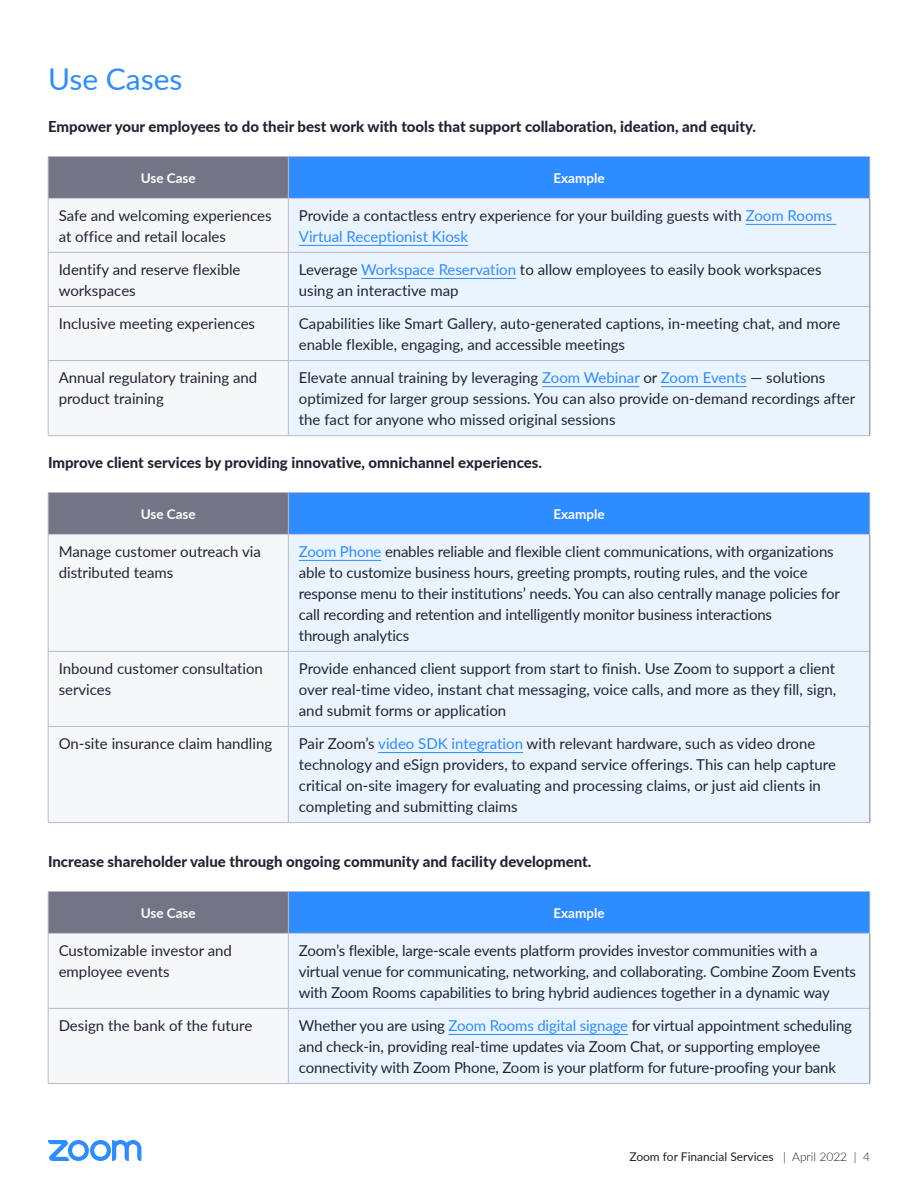
<style>
.page{position:relative;width:918px;height:1188px;background:#fff}
.page>*{position:absolute;margin:0;border:0;box-sizing:border-box;transform-origin:0 0}
._20_28_H3{font:30px "Lato";color:#2d8cff}
._10_14_Body{font:15px/21px "Lato";letter-spacing:-.005em;color:#232333}
._10_14_Body-2{font:800 15px "Lato";color:#232333}
._10_14_Body-3{font:700 13.5px "Lato";color:#fff}
.t1{font:12px "Lato";color:#231f20}
.s1{color:#2d8cff}
.s2{font-weight:300}
</style>
<div class="page">
<svg style="left:48px;top:1140px;width:93px;height:21px"></svg>
<div style="left:48px;top:157px;width:240px;height:41px;background:#747487"></div>
<div style="left:288px;top:157px;width:582px;height:41px;background:#2d8cff"></div>
<div style="left:49px;top:199px;width:239px;height:236px;background:#f6f7f9"></div>
<div style="left:289px;top:199px;width:581px;height:236px;background:#eaf4ff"></div>
<hr style="left:48px;top:156px;width:240px;height:1px;background:#babacc">
<hr style="left:48px;top:157px;width:1px;height:41px;background:#babacc">
<hr style="left:288px;top:156px;width:582px;height:1px;background:#babacc">
<hr style="left:288px;top:157px;width:1px;height:41px;background:#babacc">
<hr style="left:870px;top:157px;width:1px;height:41px;background:#babacc">
<hr style="left:48px;top:198px;width:240px;height:1px;background:#babacc">
<hr style="left:48px;top:199px;width:1px;height:53px;background:#babacc">
<hr style="left:288px;top:198px;width:582px;height:1px;background:#babacc">
<hr style="left:288px;top:199px;width:1px;height:53px;background:#babacc">
<hr style="left:48px;top:252px;width:240px;height:1px;background:#babacc">
<hr style="left:48px;top:253px;width:1px;height:53px;background:#babacc">
<hr style="left:288px;top:252px;width:582px;height:1px;background:#babacc">
<hr style="left:288px;top:253px;width:1px;height:53px;background:#babacc">
<hr style="left:48px;top:306px;width:240px;height:1px;background:#babacc">
<hr style="left:48px;top:307px;width:1px;height:53px;background:#babacc">
<hr style="left:288px;top:306px;width:582px;height:1px;background:#babacc">
<hr style="left:288px;top:307px;width:1px;height:53px;background:#babacc">
<hr style="left:48px;top:360px;width:240px;height:1px;background:#babacc">
<hr style="left:48px;top:361px;width:1px;height:74px;background:#babacc">
<hr style="left:288px;top:360px;width:582px;height:1px;background:#babacc">
<hr style="left:288px;top:361px;width:1px;height:74px;background:#babacc">
<hr style="left:48px;top:435px;width:240px;height:1px;background:#babacc">
<hr style="left:288px;top:435px;width:582px;height:1px;background:#babacc">
<hr style="left:870px;top:199px;width:1px;height:53px;background:#808285">
<hr style="left:870px;top:252px;width:1px;height:54px;background:#808285">
<hr style="left:870px;top:306px;width:1px;height:55px;background:#808285">
<hr style="left:870px;top:361px;width:1px;height:74px;background:#808285">
<hr style="left:746px;top:224px;width:90px;height:1px;background:#2d8cff">
<hr style="left:299px;top:245px;width:169px;height:1px;background:#2d8cff">
<hr style="left:361px;top:278px;width:155px;height:1px;background:#2d8cff">
<hr style="left:542px;top:386px;width:98px;height:1px;background:#2d8cff">
<hr style="left:661px;top:386px;width:86px;height:1px;background:#2d8cff">
<div style="left:48px;top:493px;width:240px;height:41px;background:#747487"></div>
<div style="left:288px;top:493px;width:582px;height:41px;background:#2d8cff"></div>
<div style="left:49px;top:535px;width:239px;height:287px;background:#f6f7f9"></div>
<div style="left:289px;top:535px;width:581px;height:287px;background:#eaf4ff"></div>
<hr style="left:48px;top:492px;width:240px;height:1px;background:#babacc">
<hr style="left:48px;top:493px;width:1px;height:41px;background:#babacc">
<hr style="left:288px;top:492px;width:582px;height:1px;background:#babacc">
<hr style="left:288px;top:493px;width:1px;height:41px;background:#babacc">
<hr style="left:870px;top:493px;width:1px;height:41px;background:#babacc">
<hr style="left:48px;top:534px;width:240px;height:1px;background:#babacc">
<hr style="left:48px;top:535px;width:1px;height:116px;background:#babacc">
<hr style="left:288px;top:534px;width:582px;height:1px;background:#babacc">
<hr style="left:288px;top:535px;width:1px;height:116px;background:#babacc">
<hr style="left:48px;top:651px;width:240px;height:1px;background:#babacc">
<hr style="left:48px;top:652px;width:1px;height:74px;background:#babacc">
<hr style="left:288px;top:651px;width:582px;height:1px;background:#babacc">
<hr style="left:288px;top:652px;width:1px;height:74px;background:#babacc">
<hr style="left:48px;top:726px;width:240px;height:1px;background:#babacc">
<hr style="left:48px;top:727px;width:1px;height:95px;background:#babacc">
<hr style="left:288px;top:726px;width:582px;height:1px;background:#babacc">
<hr style="left:288px;top:727px;width:1px;height:95px;background:#babacc">
<hr style="left:48px;top:822px;width:240px;height:1px;background:#babacc">
<hr style="left:288px;top:822px;width:582px;height:1px;background:#babacc">
<hr style="left:870px;top:535px;width:1px;height:116px;background:#808285">
<hr style="left:870px;top:651px;width:1px;height:75px;background:#808285">
<hr style="left:870px;top:726px;width:1px;height:96px;background:#808285">
<hr style="left:299px;top:560px;width:82px;height:1px;background:#2d8cff">
<hr style="left:378px;top:752px;width:145px;height:1px;background:#2d8cff">
<div style="left:48px;top:892px;width:240px;height:41px;background:#747487"></div>
<div style="left:288px;top:892px;width:582px;height:41px;background:#2d8cff"></div>
<div style="left:49px;top:934px;width:239px;height:149px;background:#f6f7f9"></div>
<div style="left:289px;top:934px;width:581px;height:149px;background:#eaf4ff"></div>
<hr style="left:48px;top:891px;width:240px;height:1px;background:#babacc">
<hr style="left:48px;top:892px;width:1px;height:41px;background:#babacc">
<hr style="left:288px;top:891px;width:582px;height:1px;background:#babacc">
<hr style="left:288px;top:892px;width:1px;height:41px;background:#babacc">
<hr style="left:870px;top:892px;width:1px;height:41px;background:#babacc">
<hr style="left:48px;top:933px;width:240px;height:1px;background:#babacc">
<hr style="left:48px;top:934px;width:1px;height:74px;background:#babacc">
<hr style="left:288px;top:933px;width:582px;height:1px;background:#babacc">
<hr style="left:288px;top:934px;width:1px;height:74px;background:#babacc">
<hr style="left:48px;top:1008px;width:240px;height:1px;background:#babacc">
<hr style="left:48px;top:1009px;width:1px;height:74px;background:#babacc">
<hr style="left:288px;top:1008px;width:582px;height:1px;background:#babacc">
<hr style="left:288px;top:1009px;width:1px;height:74px;background:#babacc">
<hr style="left:48px;top:1083px;width:240px;height:1px;background:#babacc">
<hr style="left:288px;top:1083px;width:582px;height:1px;background:#babacc">
<hr style="left:870px;top:934px;width:1px;height:74px;background:#808285">
<hr style="left:870px;top:1008px;width:1px;height:75px;background:#808285">
<hr style="left:449px;top:1034px;width:179px;height:1px;background:#2d8cff">
<p class="_20_28_H3" style="left:48px;top:58px;width:136px">Use Cases</p>
<p class="_10_14_Body-2" style="left:48px;top:115px;width:710px">Empower your employees to do their best work with tools that support collaboration, ideation, and equity.</p>
<p class="_10_14_Body-3" style="left:141px;top:168px;width:57px">Use Case</p>
<p class="_10_14_Body-3" style="left:553px;top:168px;width:53px">Example</p>
<p class="_10_14_Body" style="left:59px;top:204px;width:214px">Safe and welcoming experiences at office and retail locales</p>
<p class="_10_14_Body" style="left:299px;top:204px;width:535px">Provide a contactless entry experience for your building guests with <span class="s1">Zoom Rooms<br>Virtual Receptionist Kiosk</span></p>
<p class="_10_14_Body" style="left:59px;top:258px;width:183px">Identify and reserve flexible workspaces</p>
<p class="_10_14_Body" style="left:299px;top:258px;width:524px">Leverage <span class="s1">Workspace Reservation</span> to allow employees to easily book workspaces using an interactive map</p>
<p class="_10_14_Body" style="left:59px;top:312px;width:198px">Inclusive meeting experiences</p>
<p class="_10_14_Body" style="left:299px;top:312px;width:543px">Capabilities like Smart Gallery, auto-generated captions, in-meeting chat, and more enable flexible, engaging, and accessible meetings</p>
<p class="_10_14_Body" style="left:59px;top:367px;width:200px">Annual regulatory training and product training</p>
<p class="_10_14_Body" style="left:299px;top:367px;width:558px">Elevate annual training by leveraging <span class="s1">Zoom Webinar</span> or <span class="s1">Zoom Events</span> — solutions optimized for larger group sessions. You can also provide on-demand recordings after the fact for anyone who missed original sessions</p>
<p class="_10_14_Body-2" style="left:48px;top:451px;width:496px">Improve client services by providing innovative, omnichannel experiences.</p>
<p class="_10_14_Body-3" style="left:141px;top:504px;width:57px">Use Case</p>
<p class="_10_14_Body-3" style="left:553px;top:504px;width:53px">Example</p>
<p class="_10_14_Body" style="left:59px;top:540px;width:204px">Manage customer outreach via distributed teams</p>
<p class="_10_14_Body" style="left:299px;top:540px;width:543px"><span class="s1">Zoom Phone</span> enables reliable and flexible client communications, with organizations able to customize business hours, greeting prompts, routing rules, and the voice response menu to their institutions’ needs. You can also centrally manage policies for call recording and retention and intelligently monitor business interactions<br>through analytics</p>
<p class="_10_14_Body" style="left:59px;top:657px;width:206px">Inbound customer consultation services</p>
<p class="_10_14_Body" style="left:299px;top:657px;width:539px;text-align:justify">Provide enhanced client support from start to finish. Use Zoom to support a client over real-time video, instant chat messaging, voice calls, and more as they fill, sign, and submit forms or application</p>
<p class="_10_14_Body" style="left:59px;top:732px;width:215px">On-site insurance claim handling</p>
<p class="_10_14_Body" style="left:299px;top:732px;width:539px">Pair Zoom’s <span class="s1">video SDK integration</span> with relevant hardware, such as video drone technology and eSign providers, to expand service offerings. This can help capture critical on-site imagery for evaluating and processing claims, or just aid clients in completing and submitting claims</p>
<p class="_10_14_Body-2" style="left:48px;top:850px;width:545px">Increase shareholder value through ongoing community and facility development.</p>
<p class="_10_14_Body-3" style="left:141px;top:903px;width:57px">Use Case</p>
<p class="_10_14_Body-3" style="left:553px;top:903px;width:53px">Example</p>
<p class="_10_14_Body" style="left:59px;top:939px;width:175px">Customizable investor and employee events</p>
<p class="_10_14_Body" style="left:299px;top:939px;width:559px">Zoom’s flexible, large-scale events platform provides investor communities with a virtual venue for communicating, networking, and collaborating. Combine Zoom Events with Zoom Rooms capabilities to bring hybrid audiences together in a dynamic way</p>
<p class="_10_14_Body" style="left:59px;top:1014px;width:195px">Design the bank of the future</p>
<p class="_10_14_Body" style="left:299px;top:1014px;width:555px">Whether you are using <span class="s1">Zoom Rooms digital signage</span> for virtual appointment scheduling and check-in, providing real-time updates via Zoom Chat, or supporting employee connectivity with Zoom Phone, Zoom is your platform for future-proofing your bank</p>
<p class="t1" style="left:629px;top:1148px;width:242px">Zoom for Financial Services <span class="s2">| April 2022 | 4</span></p>
</div>
